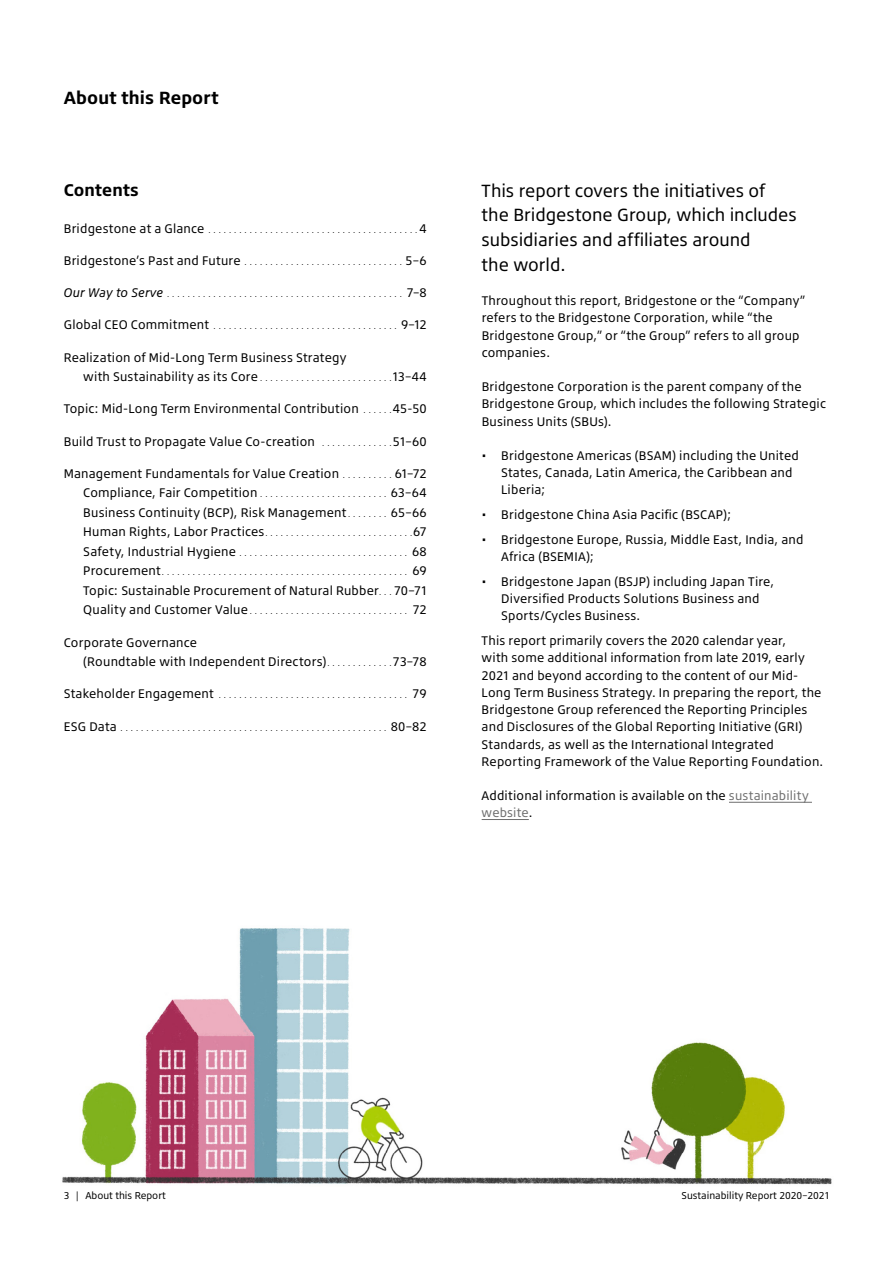
<style>
.page{position:relative;width:893px;height:1263px;background:#fff}
.page>*{position:absolute;margin:0;border:0;box-sizing:border-box;transform-origin:0 0}
.t1{font:18px/24.8px "Bridgestone Type";color:#000}
.t2{font:700 18px "Bridgestone Type";letter-spacing:.005em;color:#000}
.t3{font:700 17.25px "Bridgestone Type";letter-spacing:.015em;color:#000}
.t4{font:12.75px/17.2px "Bridgestone Type";letter-spacing:.015em;color:#000}
.t5{font:10.2px "Bridgestone Type";color:#000}
.t6{font:7.5px "Bridgestone Type";color:#000}
.s1{font-size:12.75px}
.s2{font-style:italic;font-size:12.75px}
.s3{font-size:7.5px}
.s4{color:#6f6f6f}
</style>
<div class="page">
<img style="left:62px;top:928px;width:770px;height:257px">
<hr style="left:729px;top:802px;width:83px;height:1px;background:#6f6f6f">
<hr style="left:482px;top:819px;width:47px;height:1px;background:#6f6f6f">
<h1 class="t2" style="left:64px;top:86px;width:156px">About this Report</h1>
<h2 class="t3" style="left:64px;top:179px;width:77px">Contents</h2>
<p class="t6" style="left:64px;top:225px;width:365px"><span class="s1">Bridgestone at a Glance</span> . . . . . . . . . . . . . . . . . . . . . . . . . . . . . . . . . . . . . . . . <span class="s1">4</span></p>
<p class="t6" style="left:64px;top:257px;width:365px"><span class="s1">Bridgestone’s Past and Future</span> . . . . . . . . . . . . . . . . . . . . . . . . . . . . . . . <span class="s1">5–6</span></p>
<p class="t6" style="left:64px;top:290px;width:365px"><span class="s2">Our Way to Serve</span> . . . . . . . . . . . . . . . . . . . . . . . . . . . . . . . . . . . . . . . . . . . . . . <span class="s1">7–8</span></p>
<p class="t6" style="left:64px;top:322px;width:365px"><span class="s1">Global CEO Commitment</span> . . . . . . . . . . . . . . . . . . . . . . . . . . . . . . . . . . . . <span class="s1">9–12</span></p>
<p class="t4" style="left:83px;top:347px;width:345px;line-height:19.5px;text-indent:-19px">Realization of Mid-Long Term Business Strategy<br>with Sustainability as its Core <span class="s3">. . . . . . . . . . . . . . . . . . . . . . . . .</span> 13–44</p>
<p class="t4" style="left:64px;top:400px;width:365px">Topic: Mid-Long Term Environmental Contribution <span class="s3">. . . . .</span> 45-50</p>
<p class="t4" style="left:64px;top:432px;width:365px">Build Trust to Propagate Value Co-creation <span class="s3">. . . . . . . . . . . . .</span> 51–60</p>
<p class="t4" style="left:83px;top:463px;width:345px;line-height:19.5px;text-align:justify;text-indent:-19px">Management Fundamentals for Value Creation <span class="s3">. . . . . . . . . .</span> 61–72<br>Compliance, Fair Competition <span class="s3">. . . . . . . . . . . . . . . . . . . . . . . . .</span> 63–64<br>Business Continuity (BCP), Risk Management <span class="s3">. . . . . . . .</span> 65–66<br>Human Rights, Labor Practices <span class="s3">. . . . . . . . . . . . . . . . . . . . . . . . . . . .</span> 67</p>
<p class="t6" style="left:83px;top:548px;width:345px"><span class="s1">Safety, Industrial Hygiene</span> . . . . . . . . . . . . . . . . . . . . . . . . . . . . . . . . . <span class="s1">68</span></p>
<p class="t6" style="left:83px;top:568px;width:345px"><span class="s1">Procurement</span> . . . . . . . . . . . . . . . . . . . . . . . . . . . . . . . . . . . . . . . . . . . . . . . . <span class="s1">69</span></p>
<p class="t4" style="left:83px;top:581px;width:345px">Topic: Sustainable Procurement of Natural Rubber <span class="s3">. .</span> 70–71</p>
<p class="t6" style="left:83px;top:607px;width:345px"><span class="s1">Quality and Customer Value</span> . . . . . . . . . . . . . . . . . . . . . . . . . . . . . . . <span class="s1">72</span></p>
<p class="t4" style="left:83px;top:632px;width:345px;line-height:19.5px;text-indent:-19px">Corporate Governance<br>(Roundtable with Independent Directors) <span class="s3">. . . . . . . . . . . .</span> 73–78</p>
<p class="t6" style="left:64px;top:691px;width:365px"><span class="s1">Stakeholder Engagement</span> . . . . . . . . . . . . . . . . . . . . . . . . . . . . . . . . . . . . . <span class="s1">79</span></p>
<p class="t6" style="left:64px;top:723px;width:365px"><span class="s1">ESG Data</span> . . . . . . . . . . . . . . . . . . . . . . . . . . . . . . . . . . . . . . . . . . . . . . . . . . . . <span class="s1">80–82</span></p>
<h1 class="t1" style="left:482px;top:177px;width:317px">This report covers the initiatives of the Bridgestone Group, which includes subsidiaries and affiliates around<br>the world.</h1>
<p class="t4" style="left:482px;top:292px;width:325px">Throughout this report, Bridgestone or the “Company” refers to the Bridgestone Corporation, while “the Bridgestone Group,” or “the Group” refers to all group companies.</p>
<p class="t4" style="left:482px;top:378px;width:346px">Bridgestone Corporation is the parent company of the<br>Bridgestone Group, which includes the following Strategic<br>Business Units (SBUs).</p>
<p class="t4" style="left:501px;top:446px;width:299px;text-indent:-19px">• Bridgestone Americas (BSAM) including the United<br>States, Canada, Latin America, the Caribbean and<br>Liberia;</p>
<p class="t4" style="left:482px;top:506px;width:251px">• Bridgestone China Asia Pacific (BSCAP);</p>
<p class="t4" style="left:501px;top:530px;width:304px;text-indent:-19px">• Bridgestone Europe, Russia, Middle East, India, and<br>Africa (BSEMIA);</p>
<p class="t4" style="left:501px;top:572px;width:275px;text-indent:-19px">• Bridgestone Japan (BSJP) including Japan Tire,<br>Diversified Products Solutions Business and<br>Sports/Cycles Business.</p>
<p class="t4" style="left:482px;top:632px;width:341px">This report primarily covers the 2020 calendar year,<br>with some additional information from late 2019, early 2021 and beyond according to the content of our Mid-Long Term Business Strategy. In preparing the report, the Bridgestone Group referenced the Reporting Principles and Disclosures of the Global Reporting Initiative (GRI)<br>Standards, as well as the International Integrated Reporting Framework of the Value Reporting Foundation.</p>
<p class="t4" style="left:482px;top:787px;width:329px">Additional information is available on the <span class="s4">sustainability website</span>.</p>
<p class="t5" style="left:64px;top:1189px;width:103px">3 | About this Report</p>
<p class="t5" style="left:682px;top:1189px;width:149px">Sustainability Report 2020–2021</p>
</div>
